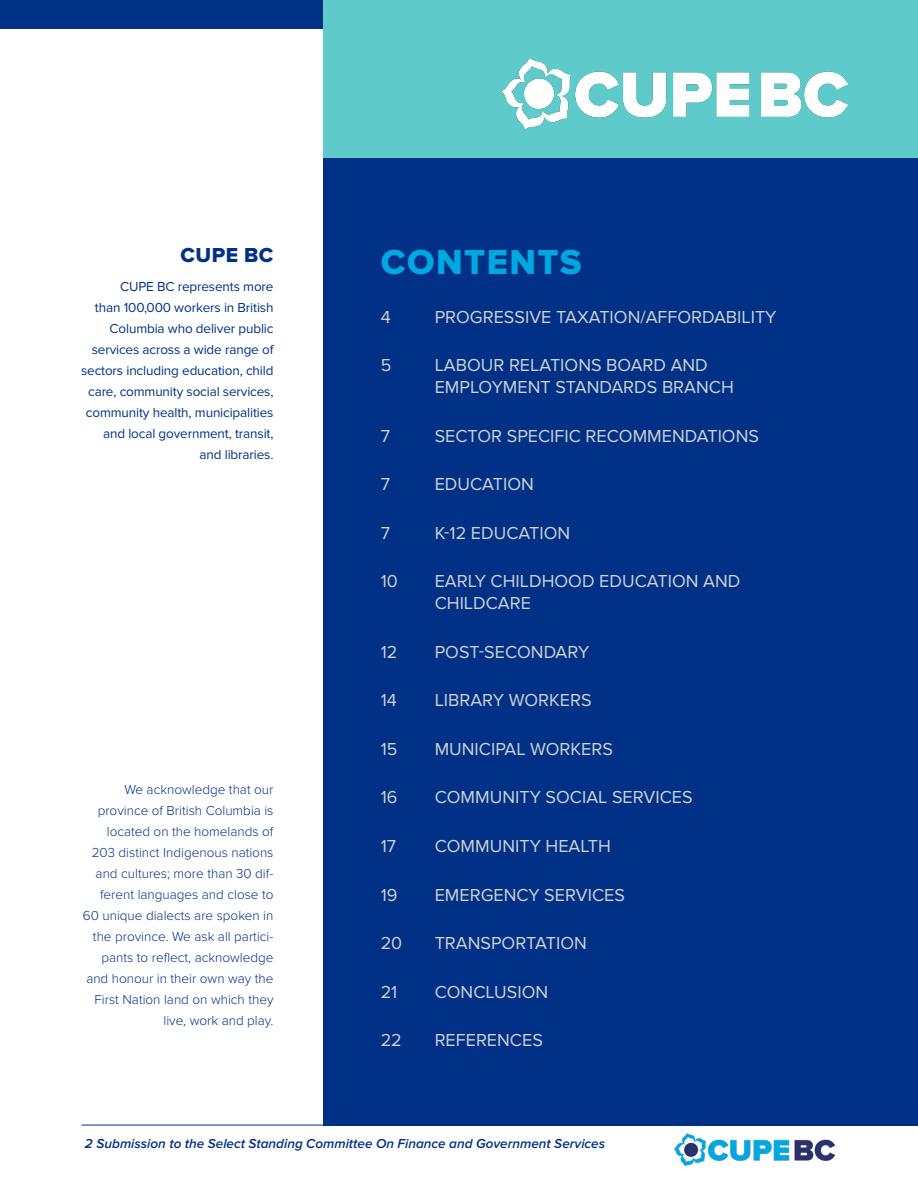
<style>
.page{position:relative;width:918px;height:1188px;background:#fff}
.page>*{position:absolute;margin:0;border:0;box-sizing:border-box;transform-origin:0 0}
.Header_-_Align_Left{font:36px "Proxima Nova Extrabld";letter-spacing:.04em;color:#00a8e2}
.Subhead_-_Align_Righ{font:21px "Proxima Nova Extrabld";letter-spacing:.02em;color:#003186}
.Header_-_Align_Left-2{font:18px/21.6px "Proxima Nova";color:#d1d2d4}
.Body_Text_-_Align_Le{font:300 13.5px/21px "Proxima Nova";color:#003186;text-align:right}
.Body_Text_-_Align_Ri{font:13.5px/21px "Proxima Nova";letter-spacing:-.01em;color:#003186;text-align:right}
.t1{font:italic 600 13.5px "Proxima Nova";color:#003186}
</style>
<div class="page">
<div style="left:0;top:0;width:918px;height:29px;background:#003186"></div>
<div style="left:324px;top:158px;width:594px;height:967px;background:#003186"></div>
<div style="left:324px;top:0;width:594px;height:158px;background:#5ecbca"></div>
<hr style="left:82px;top:1125px;width:753px;height:1px;background:#003186">
<img style="left:675px;top:1133px;width:160px;height:33px">
<img style="left:503px;top:58px;width:344px;height:70px">
<p class="Subhead_-_Align_Righ" style="left:181px;top:243px;width:94px">CUPE BC</p>
<p class="Body_Text_-_Align_Ri" style="left:81px;top:276px;width:194px">CUPE BC represents more<br>than 100,000 workers in British<br>Columbia who deliver public services across a wide range of sectors including education, child care, community social services, community health, municipalities and local government, transit, and libraries.</p>
<p class="Body_Text_-_Align_Le" style="left:83px;top:778px;width:192px">We acknowledge that our province of British Columbia is located on the homelands of<br>203 distinct Indigenous nations and cultures; more than 30 dif&shy;ferent languages and close to<br>60 unique dialects are spoken in the province. We ask all partici&shy;pants to reflect, acknowledge and honour in their own way the<br>First Nation land on which they live, work and play.</p>
<p class="Header_-_Align_Left" style="left:381px;top:241px;width:202px">CONTENTS</p>
<p class="Header_-_Align_Left-2" style="left:381px;top:306px;width:12px">4</p>
<p class="Header_-_Align_Left-2" style="left:435px;top:306px;width:343px">PROGRESSIVE TAXATION/AFFORDABILITY</p>
<p class="Header_-_Align_Left-2" style="left:381px;top:355px;width:12px">5</p>
<p class="Header_-_Align_Left-2" style="left:435px;top:355px;width:301px">LABOUR RELATIONS BOARD AND<br>EMPLOYMENT STANDARDS BRANCH</p>
<p class="Header_-_Align_Left-2" style="left:381px;top:425px;width:11px">7</p>
<p class="Header_-_Align_Left-2" style="left:435px;top:425px;width:326px">SECTOR SPECIFIC RECOMMENDATIONS</p>
<p class="Header_-_Align_Left-2" style="left:381px;top:474px;width:11px">7</p>
<p class="Header_-_Align_Left-2" style="left:435px;top:474px;width:101px">EDUCATION</p>
<p class="Header_-_Align_Left-2" style="left:381px;top:522px;width:11px">7</p>
<p class="Header_-_Align_Left-2" style="left:435px;top:522px;width:137px">K-12 EDUCATION</p>
<p class="Header_-_Align_Left-2" style="left:381px;top:571px;width:19px">10</p>
<p class="Header_-_Align_Left-2" style="left:435px;top:571px;width:307px">EARLY CHILDHOOD EDUCATION AND<br>CHILDCARE</p>
<p class="Header_-_Align_Left-2" style="left:381px;top:641px;width:18px">12</p>
<p class="Header_-_Align_Left-2" style="left:435px;top:641px;width:156px">POST-SECONDARY</p>
<p class="Header_-_Align_Left-2" style="left:381px;top:690px;width:18px">14</p>
<p class="Header_-_Align_Left-2" style="left:435px;top:690px;width:158px">LIBRARY WORKERS</p>
<p class="Header_-_Align_Left-2" style="left:381px;top:738px;width:18px">15</p>
<p class="Header_-_Align_Left-2" style="left:435px;top:738px;width:180px">MUNICIPAL WORKERS</p>
<p class="Header_-_Align_Left-2" style="left:381px;top:787px;width:18px">16</p>
<p class="Header_-_Align_Left-2" style="left:435px;top:787px;width:259px">COMMUNITY SOCIAL SERVICES</p>
<p class="Header_-_Align_Left-2" style="left:381px;top:835px;width:17px">17</p>
<p class="Header_-_Align_Left-2" style="left:435px;top:835px;width:178px">COMMUNITY HEALTH</p>
<p class="Header_-_Align_Left-2" style="left:381px;top:884px;width:18px">19</p>
<p class="Header_-_Align_Left-2" style="left:435px;top:884px;width:192px">EMERGENCY SERVICES</p>
<p class="Header_-_Align_Left-2" style="left:381px;top:933px;width:23px">20</p>
<p class="Header_-_Align_Left-2" style="left:435px;top:933px;width:154px">TRANSPORTATION</p>
<p class="Header_-_Align_Left-2" style="left:381px;top:981px;width:18px">21</p>
<p class="Header_-_Align_Left-2" style="left:435px;top:981px;width:115px">CONCLUSION</p>
<p class="Header_-_Align_Left-2" style="left:381px;top:1030px;width:23px">22</p>
<p class="Header_-_Align_Left-2" style="left:435px;top:1030px;width:110px">REFERENCES</p>
<p class="t1" style="left:85px;top:1136px;width:522px">2 Submission to the Select Standing Committee On Finance and Government Services</p>
</div>
